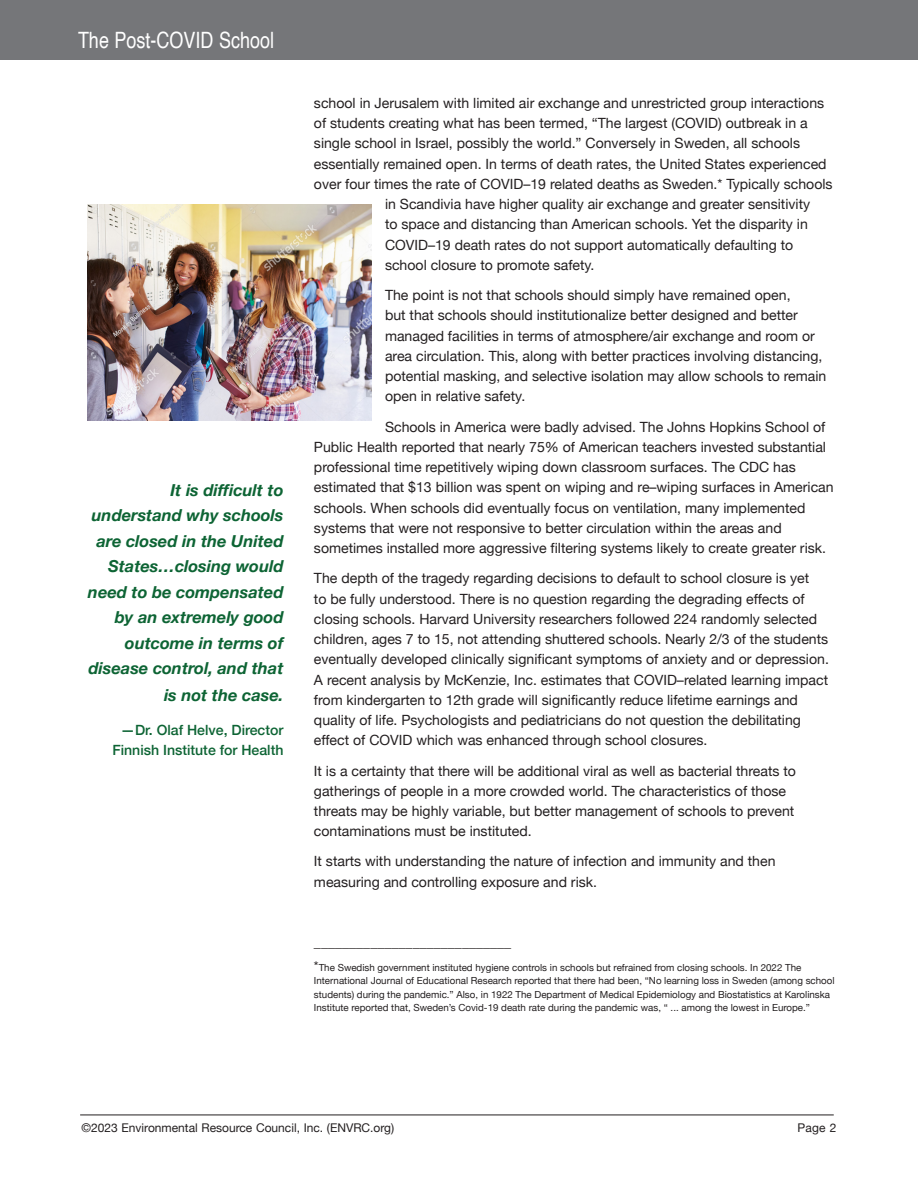
<style>
.page{position:relative;width:918px;height:1188px;background:#fff}
.page>*{position:absolute;margin:0;border:0;box-sizing:border-box;transform-origin:0 0}
.t1{font:22.5px "Helvetica";color:#fff;scale:.8 1}
.Paragraph_Style_1{font:italic 700 16.5px/25.5px "Helvetica Neue";color:#0d6434;text-align:right}
.Paragraph_Style_1-2{font:14.1px/20.2px "Helvetica Neue";color:#231f20}
.Paragraph_Style_1-3{font:500 14.1px/20.2px "Helvetica Neue";color:#0d6434;text-align:right}
.t2{font:12px "Helvetica Neue";color:#231f20}
.Paragraph_Style_1-4{font:9.75px/13.5px "Helvetica Neue";color:#231f20}
.s1{font-size:13.5px}
</style>
<div class="page">
<div style="left:0;top:0;width:918px;height:59px;background:#757679"></div>
<hr style="left:80px;top:1115px;width:754px;height:1px;background:#231f20">
<img style="left:87px;top:204px;width:285px;height:216px">
<p class="t1" style="left:78px;top:23px;width:247px">The Post-COVID School</p>
<p class="Paragraph_Style_1" style="left:88px;top:477px;width:197px">It is difficult to understand why schools are closed in the United<br>States…closing would need to be compensated by an extremely good outcome in terms of disease control, and that</p>
<p class="Paragraph_Style_1" style="left:164px;top:683px;width:121px">is not the case.</p>
<p class="Paragraph_Style_1-3" style="left:112px;top:719px;width:173px">—Dr. Olaf Helve, Director<br>Finnish Institute for Health</p>
<p class="Paragraph_Style_1-2" style="left:314px;top:93px;width:512px">school in Jerusalem with limited air exchange and unrestricted group interactions</p>
<p class="Paragraph_Style_1-2" style="left:314px;top:114px;width:495px">of students creating what has been termed, “The largest (COVID) outbreak in a</p>
<p class="Paragraph_Style_1-2" style="left:314px;top:134px;width:488px">single school in Israel, possibly the world.” Conversely in Sweden, all schools</p>
<p class="Paragraph_Style_1-2" style="left:314px;top:154px;width:514px">essentially remained open. In terms of death rates, the United States experienced</p>
<p class="Paragraph_Style_1-2" style="left:314px;top:174px;width:520px">over four times the rate of COVID–19 related deaths as Sweden.* Typically schools</p>
<p class="Paragraph_Style_1-2" style="left:385px;top:195px;width:427px">in Scandivia have higher quality air exchange and greater sensitivity</p>
<p class="Paragraph_Style_1-2" style="left:385px;top:215px;width:424px">to space and distancing than American schools. Yet the disparity in</p>
<p class="Paragraph_Style_1-2" style="left:385px;top:235px;width:410px">COVID–19 death rates do not support automatically defaulting to</p>
<p class="Paragraph_Style_1-2" style="left:385px;top:255px;width:211px">school closure to promote safety.</p>
<p class="Paragraph_Style_1-2" style="left:385px;top:286px;width:443px">The point is not that schools should simply have remained open,<br>but that schools should institutionalize better designed and better managed facilities in terms of atmosphere/air exchange and room or area circulation. This, along with better practices involving distancing, potential masking, and selective isolation may allow schools to remain open in relative safety.</p>
<p class="Paragraph_Style_1-2" style="left:314px;top:417px;width:521px;text-indent:71px">Schools in America were badly advised. The Johns Hopkins School of Public Health reported that nearly 75% of American teachers invested substantial professional time repetitively wiping down classroom surfaces. The CDC has estimated that $13 billion was spent on wiping and re–wiping surfaces in American schools. When schools did eventually focus on ventilation, many implemented systems that were not responsive to better circulation within the areas and sometimes installed more aggressive filtering systems likely to create greater risk.</p>
<p class="Paragraph_Style_1-2" style="left:314px;top:569px;width:517px">The depth of the tragedy regarding decisions to default to school closure is yet<br>to be fully understood. There is no question regarding the degrading effects of closing schools. Harvard University researchers followed 224 randomly selected children, ages 7 to 15, not attending shuttered schools. Nearly 2/3 of the students eventually developed clinically significant symptoms of anxiety and or depression.<br>A recent analysis by McKenzie, Inc. estimates that COVID–related learning impact from kindergarten to 12th grade will significantly reduce lifetime earnings and quality of life. Psychologists and pediatricians do not question the debilitating effect of COVID which was enhanced through school closures.</p>
<p class="Paragraph_Style_1-2" style="left:314px;top:761px;width:484px">It is a certainty that there will be additional viral as well as bacterial threats to gatherings of people in a more crowded world. The characteristics of those threats may be highly variable, but better management of schools to prevent contaminations must be instituted.</p>
<p class="Paragraph_Style_1-2" style="left:314px;top:852px;width:463px">It starts with understanding the nature of infection and immunity and then measuring and controlling exposure and risk.</p>
<p class="Paragraph_Style_1-2" style="left:314px;top:933px;width:199px">____________________________</p>
<p class="Paragraph_Style_1-4" style="left:314px;top:961px;width:522px"><span class="s1">*</span>The Swedish government instituted hygiene controls in schools but refrained from closing schools. In 2022 The International Journal of Educational Research reported that there had been, “No learning loss in Sweden (among school students) during the pandemic.” Also, in 1922 The Department of Medical Epidemiology and Biostatistics at Karolinska Institute reported that, Sweden’s Covid-19 death rate during the pandemic was, “ ... among the lowest in Europe.”</p>
<p class="t2" style="left:82px;top:1119px;width:314px">©2023 Environmental Resource Council, Inc. (ENVRC.org)</p>
<p class="t2" style="left:797px;top:1119px;width:41px">Page 2</p>
</div>
